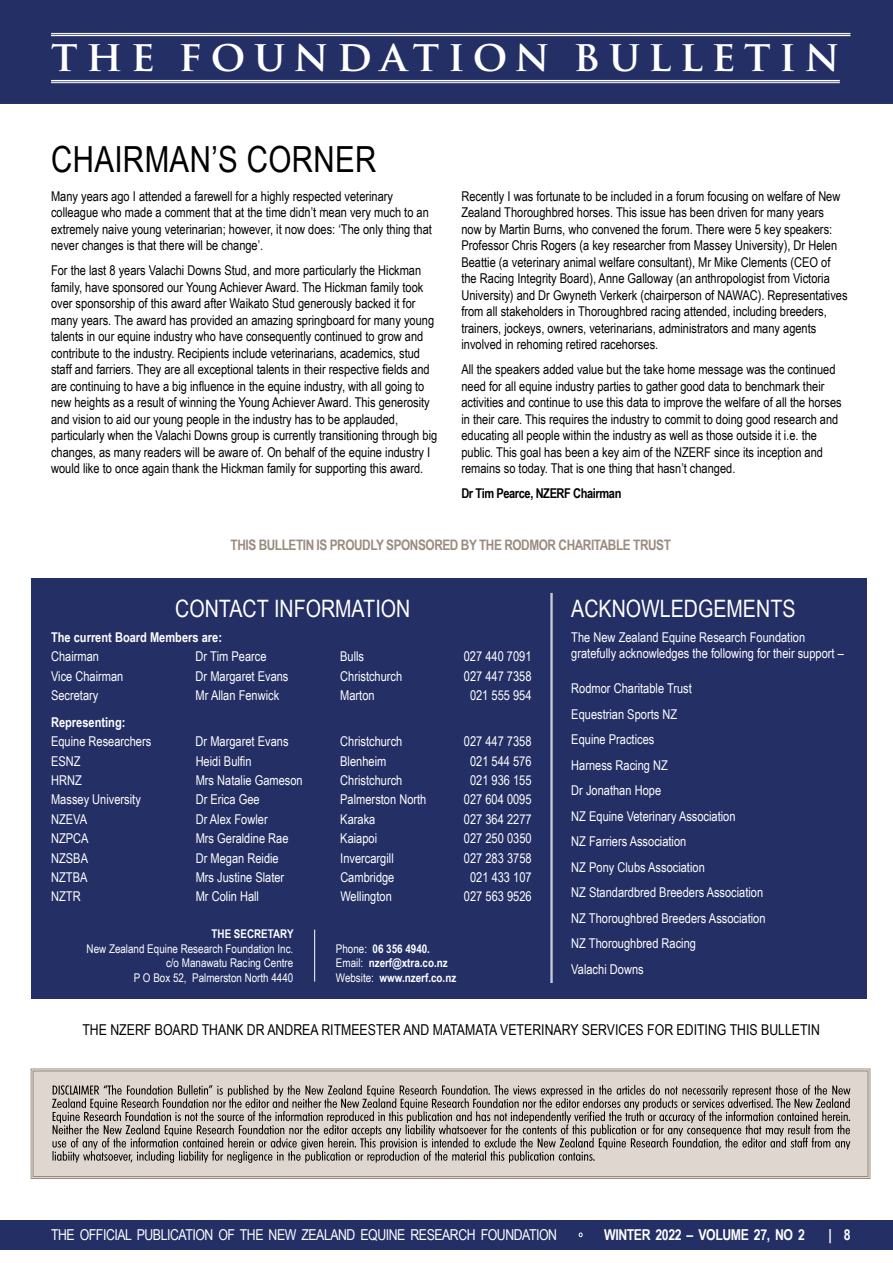
<style>
.page{position:relative;width:893px;height:1263px;background:#fff}
.page>*{position:absolute;margin:0;border:0;box-sizing:border-box;transform-origin:0 0}
.t1{font:700 42px "Trajan Pro";letter-spacing:.2em;color:#fff}
.t2{font:36px "Arial Narrow";letter-spacing:.01em;color:#000}
.t3{font:24px "Arial Narrow";color:#fff}
.t4{font:15px "Arial Narrow";color:#000}
.t5{font:15px "Arial Narrow";letter-spacing:-.03em;color:#fff}
.t6{font:700 15px "Arial Narrow";letter-spacing:-.03em;color:#fff}
.t7{font:700 14.4px "Arial Narrow";letter-spacing:-.03em;color:#9a8b7d}
.t8{font:13.5px/16.5px "Arial Narrow";color:#000}
.t9{font:13.5px/25.5px "Arial Narrow";color:#fff}
.t10{font:700 13.5px "Arial Narrow";color:#fff}
.t11{font:700 13.5px "Arial Narrow";letter-spacing:-.03em;color:#000}
.t12{font:12px/14.4px "Arial Narrow";color:#fff;text-align:right}
.t13{font:700 12px/14.4px "Arial Narrow";color:#fff}
.s1{font-weight:400}
</style>
<div class="page">
<div style="left:0;top:1220px;width:893px;height:29px;background:#232f65"></div>
<div style="left:0;top:0;width:893px;height:104px;background:#232f65"></div>
<hr style="left:51px;top:33px;width:799px;height:1px;background:#fff">
<hr style="left:51px;top:35px;width:799px;height:1px;background:#fff">
<hr style="left:51px;top:80px;width:789px;height:1px;background:#fff">
<hr style="left:51px;top:82px;width:789px;height:1px;background:#fff">
<svg style="left:30px;top:1068px;width:841px;height:111px;background:#dad1ca"></svg>
<div style="left:33px;top:1070px;width:835px;height:107px;border:1px solid #9a8b7d"></div>
<svg style="left:52px;top:1085px;width:798px;height:78px;background:#b3aca7"></svg>
<div style="left:31px;top:578px;width:835px;height:421px;background:#232f65"></div>
<hr style="left:314px;top:930px;width:1px;height:51px;background:#fff">
<hr style="left:552px;top:593px;width:1px;height:390px;background:#fff">
<hr style="left:551px;top:593px;width:1px;height:390px;background:#fff">
<h1 class="t1" style="left:51px;top:30px;width:790px">THE FOUNDATION BULLETIN</h1>
<h2 class="t2" style="left:51px;top:132px;width:327px">CHAIRMAN’S CORNER</h2>
<p class="t8" style="left:51px;top:187px;width:382px">Many years ago I attended a farewell for a highly respected veterinary colleague who made a comment that at the time didn’t mean very much to an extremely naive young veterinarian; however, it now does: ‘The only thing that never changes is that there will be change’.</p>
<p class="t8" style="left:51px;top:262px;width:388px">For the last 8 years Valachi Downs Stud, and more particularly the Hickman family, have sponsored our Young Achiever Award. The Hickman family took over sponsorship of this award after Waikato Stud generously backed it for many years. The award has provided an amazing springboard for many young talents in our equine industry who have consequently continued to grow and contribute to the industry. Recipients include veterinarians, academics, stud staff and farriers. They are all exceptional talents in their respective fields and are continuing to have a big influence in the equine industry, with all going to new heights as a result of winning the Young Achiever Award. This generosity and vision to aid our young people in the industry has to be applauded, particularly when the Valachi Downs group is currently transitioning through big changes, as many readers will be aware of. On behalf of the equine industry I would like to once again thank the Hickman family for supporting this award.</p>
<p class="t8" style="left:461px;top:187px;width:388px">Recently I was fortunate to be included in a forum focusing on welfare of New Zealand Thoroughbred horses. This issue has been driven for many years now by Martin Burns, who convened the forum. There were 5 key speakers:<br>Professor Chris Rogers (a key researcher from Massey University), Dr Helen Beattie (a veterinary animal welfare consultant), Mr Mike Clements (CEO of the Racing Integrity Board), Anne Galloway (an anthropologist from Victoria University) and Dr Gwyneth Verkerk (chairperson of NAWAC). Representatives from all stakeholders in Thoroughbred racing attended, including breeders, trainers, jockeys, owners, veterinarians, administrators and many agents involved in rehoming retired racehorses.</p>
<p class="t8" style="left:461px;top:361px;width:382px">All the speakers added value but the take home message was the continued need for all equine industry parties to gather good data to benchmark their activities and continue to use this data to improve the welfare of all the horses in their care. This requires the industry to commit to doing good research and educating all people within the industry as well as those outside it i.e. the public. This goal has been a key aim of the NZERF since its inception and remains so today. That is one thing that hasn’t changed.</p>
<p class="t11" style="left:461px;top:483px;width:162px">Dr Tim Pearce, NZERF Chairman</p>
<p class="t7" style="left:231px;top:534px;width:442px">THIS BULLETIN IS PROUDLY SPONSORED BY THE RODMOR CHARITABLE TRUST</p>
<h3 class="t3" style="left:175px;top:591px;width:237px">CONTACT INFORMATION</h3>
<p class="t10" style="left:51px;top:627px;width:173px">The current Board Members are:</p>
<p class="t9" style="left:51px;top:643px;width:49px">Chairman</p>
<p class="t9" style="left:196px;top:643px;width:72px">Dr Tim Pearce</p>
<p class="t9" style="left:340px;top:643px;width:25px">Bulls</p>
<p class="t9" style="left:464px;top:643px;width:69px">027 440 7091</p>
<p class="t9" style="left:51px;top:662px;width:74px">Vice Chairman</p>
<p class="t9" style="left:196px;top:662px;width:94px">Dr Margaret Evans</p>
<p class="t9" style="left:340px;top:662px;width:64px">Christchurch</p>
<p class="t9" style="left:464px;top:662px;width:69px">027 447 7358</p>
<p class="t9" style="left:51px;top:682px;width:49px">Secretary</p>
<p class="t9" style="left:196px;top:682px;width:85px">Mr Allan Fenwick</p>
<p class="t9" style="left:340px;top:682px;width:36px">Marton</p>
<p class="t9" style="left:470px;top:682px;width:63px">021 555 954</p>
<p class="t10" style="left:51px;top:712px;width:76px">Representing:</p>
<p class="t9" style="left:51px;top:728px;width:102px">Equine Researchers</p>
<p class="t9" style="left:196px;top:728px;width:94px">Dr Margaret Evans</p>
<p class="t9" style="left:340px;top:728px;width:64px">Christchurch</p>
<p class="t9" style="left:464px;top:728px;width:69px">027 447 7358</p>
<p class="t9" style="left:51px;top:747px;width:31px">ESNZ</p>
<p class="t9" style="left:196px;top:747px;width:57px">Heidi Bulfin</p>
<p class="t9" style="left:340px;top:747px;width:48px">Blenheim</p>
<p class="t9" style="left:470px;top:747px;width:63px">021 544 576</p>
<p class="t9" style="left:51px;top:767px;width:32px">HRNZ</p>
<p class="t9" style="left:196px;top:767px;width:109px">Mrs Natalie Gameson</p>
<p class="t9" style="left:340px;top:767px;width:64px">Christchurch</p>
<p class="t9" style="left:470px;top:767px;width:63px">021 936 155</p>
<p class="t9" style="left:51px;top:786px;width:91px">Massey University</p>
<p class="t9" style="left:196px;top:786px;width:65px">Dr Erica Gee</p>
<p class="t9" style="left:340px;top:786px;width:88px">Palmerston North</p>
<p class="t9" style="left:464px;top:786px;width:69px">027 604 0095</p>
<p class="t9" style="left:51px;top:806px;width:38px">NZEVA</p>
<p class="t9" style="left:196px;top:806px;width:73px">Dr Alex Fowler</p>
<p class="t9" style="left:340px;top:806px;width:37px">Karaka</p>
<p class="t9" style="left:464px;top:806px;width:69px">027 364 2277</p>
<p class="t9" style="left:51px;top:825px;width:39px">NZPCA</p>
<p class="t9" style="left:196px;top:825px;width:94px">Mrs Geraldine Rae</p>
<p class="t9" style="left:340px;top:825px;width:38px">Kaiapoi</p>
<p class="t9" style="left:464px;top:825px;width:69px">027 250 0350</p>
<p class="t9" style="left:51px;top:844px;width:38px">NZSBA</p>
<p class="t9" style="left:196px;top:844px;width:85px">Dr Megan Reidie</p>
<p class="t9" style="left:340px;top:844px;width:55px">Invercargill</p>
<p class="t9" style="left:464px;top:844px;width:69px">027 283 3758</p>
<p class="t9" style="left:51px;top:864px;width:38px">NZTBA</p>
<p class="t9" style="left:196px;top:864px;width:90px">Mrs Justine Slater</p>
<p class="t9" style="left:340px;top:864px;width:56px">Cambridge</p>
<p class="t9" style="left:470px;top:864px;width:63px">021 433 107</p>
<p class="t9" style="left:51px;top:883px;width:31px">NZTR</p>
<p class="t9" style="left:196px;top:883px;width:65px">Mr Colin Hall</p>
<p class="t9" style="left:340px;top:883px;width:53px">Wellington</p>
<p class="t9" style="left:464px;top:883px;width:69px">027 563 9526</p>
<p class="t13" style="left:212px;top:926px;width:84px">THE SECRETARY</p>
<p class="t12" style="left:87px;top:941px;width:208px">New Zealand Equine Research Foundation Inc. c/o Manawatu Racing Centre<br>P O Box 52, Palmerston North 4440</p>
<p class="t13" style="left:336px;top:941px;width:122px"><span class="s1">Phone:</span> 06 356 4940.<br><span class="s1">Email:</span> nzerf@xtra.co.nz<br><span class="s1">Website:</span> www.nzerf.co.nz</p>
<h3 class="t3" style="left:571px;top:591px;width:226px">ACKNOWLEDGEMENTS</h3>
<p class="t9" style="left:571px;top:628px;width:274px;line-height:16.2px">The New Zealand Equine Research Foundation gratefully acknowledges the following for their support –</p>
<p class="t9" style="left:571px;top:675px;width:196px">Rodmor Charitable Trust<br>Equestrian Sports NZ<br>Equine Practices<br>Harness Racing NZ<br>Dr Jonathan Hope<br>NZ Equine Veterinary Association<br>NZ Farriers Association<br>NZ Pony Clubs Association<br>NZ Standardbred Breeders Association<br>NZ Thoroughbred Breeders Association<br>NZ Thoroughbred Racing<br>Valachi Downs</p>
<p class="t4" style="left:82px;top:1018px;width:739px">THE NZERF BOARD THANK DR ANDREA RITMEESTER AND MATAMATA VETERINARY SERVICES FOR EDITING THIS BULLETIN</p>
<p class="t5" style="left:51px;top:1224px;width:508px">THE OFFICIAL PUBLICATION OF THE NEW ZEALAND EQUINE RESEARCH FOUNDATION</p>
<p class="t6" style="left:578px;top:1223px;width:228px"><span class="s1">•</span> WINTER 2022 – VOLUME 27, NO 2</p>
<p class="t6" style="left:828px;top:1223px;width:24px">| 8</p>
</div>
